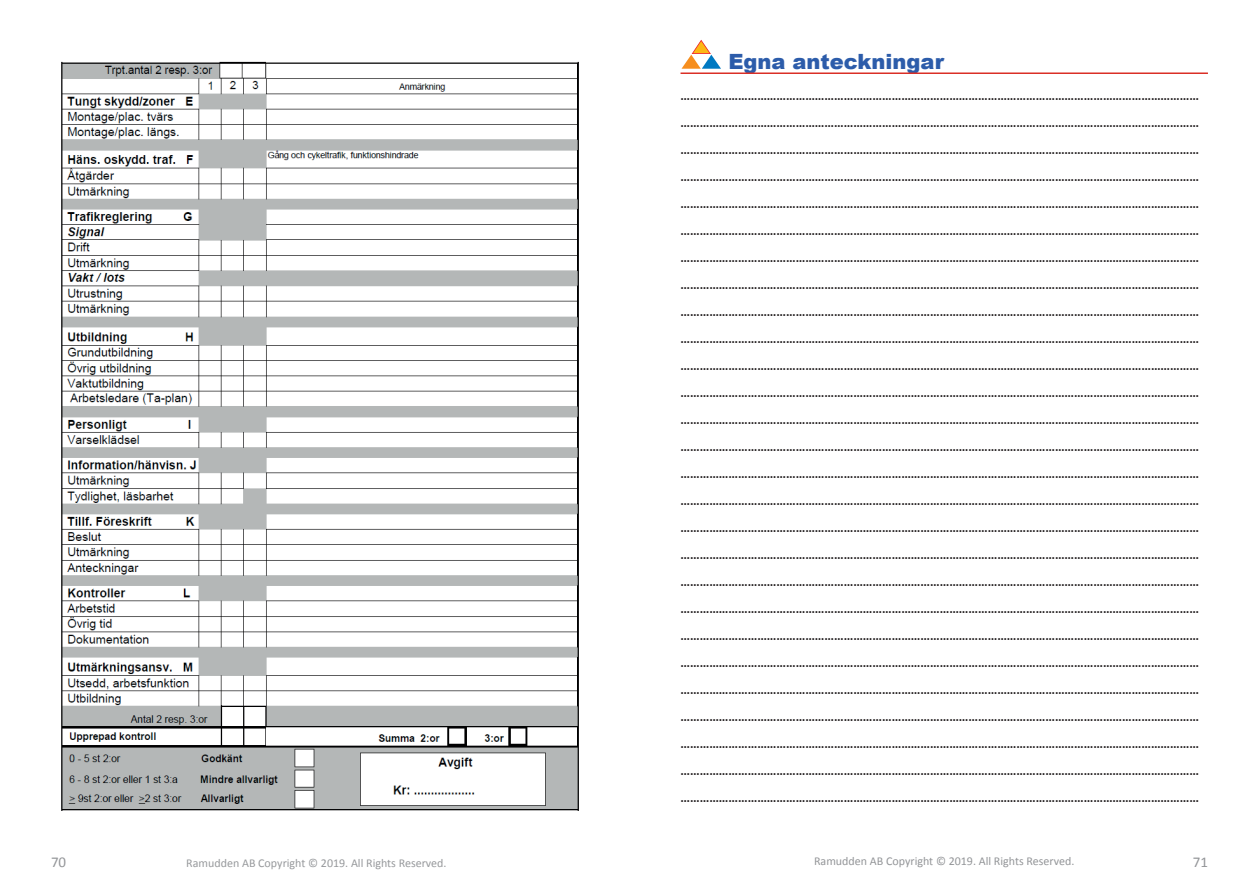
<style>
.page{position:relative;width:1259px;height:893px;background:#fff}
.page>*{position:absolute;margin:0;border:0;box-sizing:border-box;transform-origin:0 0}
.t1{font:900 21px "Arial";color:#2c5caa}
.t2{font:15px "Calibri";color:#939598}
.t3{font:700 13.5px/27px "Calibri";color:#231f20;text-align:justify}
.t4{font:12px "Calibri";color:#97999c}
.t5{font:12px "Calibri";color:#939598}
</style>
<div class="page">
<img style="left:61px;top:61px;width:518px;height:750px">
<svg style="left:681px;top:40px;width:40px;height:29px"></svg>
<hr style="left:680px;top:72px;width:528px;height:2px;background:#da2f26">
<h1 class="t1" style="left:728px;top:46px;width:217px">Egna anteckningar</h1>
<p class="t3" style="left:680px;top:82px;width:520px">……………………………………………………………………………………………………………………………………………… ……………………………………………………………………………………………………………………………………………… ……………………………………………………………………………………………………………………………………………… ……………………………………………………………………………………………………………………………………………… ……………………………………………………………………………………………………………………………………………… ……………………………………………………………………………………………………………………………………………… ……………………………………………………………………………………………………………………………………………… ……………………………………………………………………………………………………………………………………………… ……………………………………………………………………………………………………………………………………………… ……………………………………………………………………………………………………………………………………………… ……………………………………………………………………………………………………………………………………………… ……………………………………………………………………………………………………………………………………………… ……………………………………………………………………………………………………………………………………………… ……………………………………………………………………………………………………………………………………………… ……………………………………………………………………………………………………………………………………………… ……………………………………………………………………………………………………………………………………………… ……………………………………………………………………………………………………………………………………………… ……………………………………………………………………………………………………………………………………………… ……………………………………………………………………………………………………………………………………………… ……………………………………………………………………………………………………………………………………………… ……………………………………………………………………………………………………………………………………………… ……………………………………………………………………………………………………………………………………………… ……………………………………………………………………………………………………………………………………………… ……………………………………………………………………………………………………………………………………………… ……………………………………………………………………………………………………………………………………………… ……………………………………………………………………………………………………………………………………………… ………………………………………………………………………………………………………………………………………………</p>
<p class="t2" style="left:51px;top:852px;width:17px">70</p>
<p class="t4" style="left:186px;top:855px;width:262px">Ramudden AB Copyright © 2019. All Rights Reserved.</p>
<p class="t5" style="left:814px;top:853px;width:262px">Ramudden AB Copyright © 2019. All Rights Reserved.</p>
<p class="t2" style="left:1192px;top:852px;width:17px">71</p>
</div>
